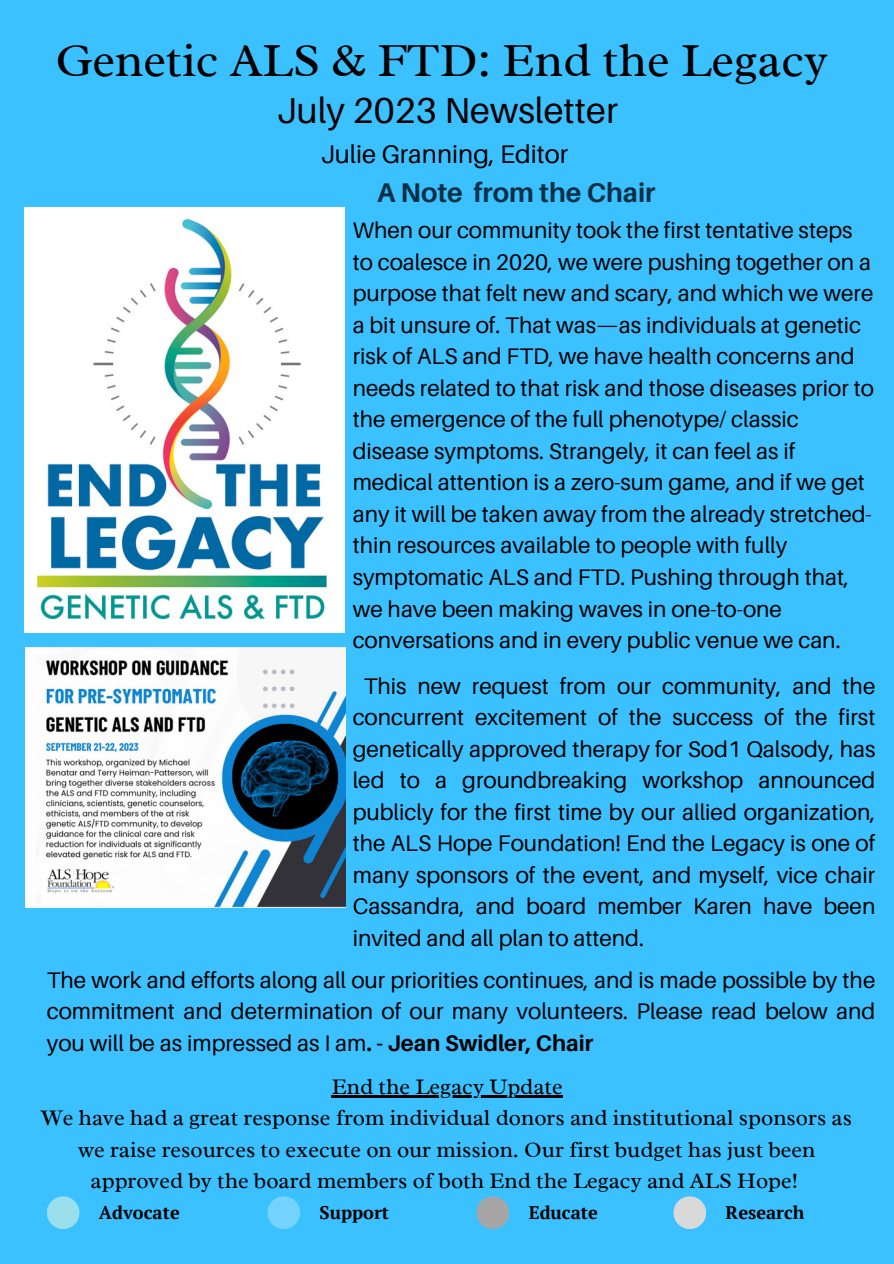
<style>
.page{position:relative;width:894px;height:1264px;background:#fff}
.page>*{position:absolute;margin:0;border:0;box-sizing:border-box;transform-origin:0 0}
.t1{font:48px "Radley";color:#000}
.t2{font:36px "Aileron";color:#000}
.t3{font:700 27px "Aileron";color:#043047}
.t4{font:25.5px "Aileron";color:#000}
.t5{font:22.5px/31.5px "Aileron";color:#000;text-align:justify}
.t6{font:22.5px/31.5px "Radley";color:#000;text-align:center}
.t7{font:700 18.15px "PT Serif";color:#000}
.s1{font-weight:700}
</style>
<div class="page">
<div style="left:0;top:0;width:893px;height:1263px;background:#3bc1ff"></div>
<img style="left:24px;top:207px;width:320px;height:426px">
<div style="left:267px;top:1196px;width:33px;height:32px;background:#75d4ff;border-radius:50%"></div>
<div style="left:476px;top:1196px;width:33px;height:32px;background:#a6a6a6;border-radius:50%"></div>
<div style="left:47px;top:1196px;width:32px;height:32px;background:#99dfec;border-radius:50%"></div>
<div style="left:673px;top:1196px;width:33px;height:32px;background:#d9d9d9;border-radius:50%"></div>
<img style="left:25px;top:647px;width:320px;height:260px">
<hr style="left:331px;top:1094px;width:232px;height:3px;background:#000">
<p class="t1" style="left:56px;top:30px;width:773px">Genetic ALS &amp; FTD: End the Legacy</p>
<p class="t2" style="left:277px;top:88px;width:342px">July 2023 Newsletter</p>
<p class="t4" style="left:321px;top:138px;width:249px">Julie Granning, Editor</p>
<p class="t3" style="left:377px;top:176px;width:280px">A Note from the Chair</p>
<p class="t5" style="left:352px;top:214px;width:522px;text-align:left">When our community took the first tentative steps to coalesce in 2020, we were pushing together on a purpose that felt new and scary, and which we were a bit unsure of. That was—as individuals at genetic risk of ALS and FTD, we have health concerns and needs related to that risk and those diseases prior to the emergence of the full phenotype/ classic disease symptoms. Strangely, it can feel as if medical attention is a zero-sum game, and if we get any it will be taken away from the already stretched&shy;thin resources available to people with fully symptomatic ALS and FTD. Pushing through that, we have been making waves in one-to-one conversations and in every public venue we can.</p>
<p class="t5" style="left:352px;top:669px;width:524px;text-indent:11px">This new request from our community, and the concurrent excitement of the success of the first genetically approved therapy for Sod1 Qalsody, has led to a groundbreaking workshop announced publicly for the first time by our allied organization, the ALS Hope Foundation! End the Legacy is one of many sponsors of the event, and myself, vice chair Cassandra, and board member Karen have been invited and all plan to attend.</p>
<p class="t5" style="left:47px;top:963px;width:829px">The work and efforts along all our priorities continues, and is made possible by the commitment and determination of our many volunteers. Please read below and you will be as impressed as I am<span class="s1">. - Jean Swidler, Chair</span></p>
<p class="t6" style="left:331px;top:1070px;width:232px">End the Legacy Update</p>
<p class="t6" style="left:41px;top:1102px;width:811px">We have had a great response from individual donors and institutional sponsors as we raise resources to execute on our mission. Our first budget has just been approved by the board members of both End the Legacy and ALS Hope!</p>
<p class="t7" style="left:99px;top:1200px;width:82px">Advocate</p>
<p class="t7" style="left:319px;top:1200px;width:71px">Support</p>
<p class="t7" style="left:528px;top:1200px;width:71px">Educate</p>
<p class="t7" style="left:725px;top:1200px;width:80px">Research</p>
</div>
